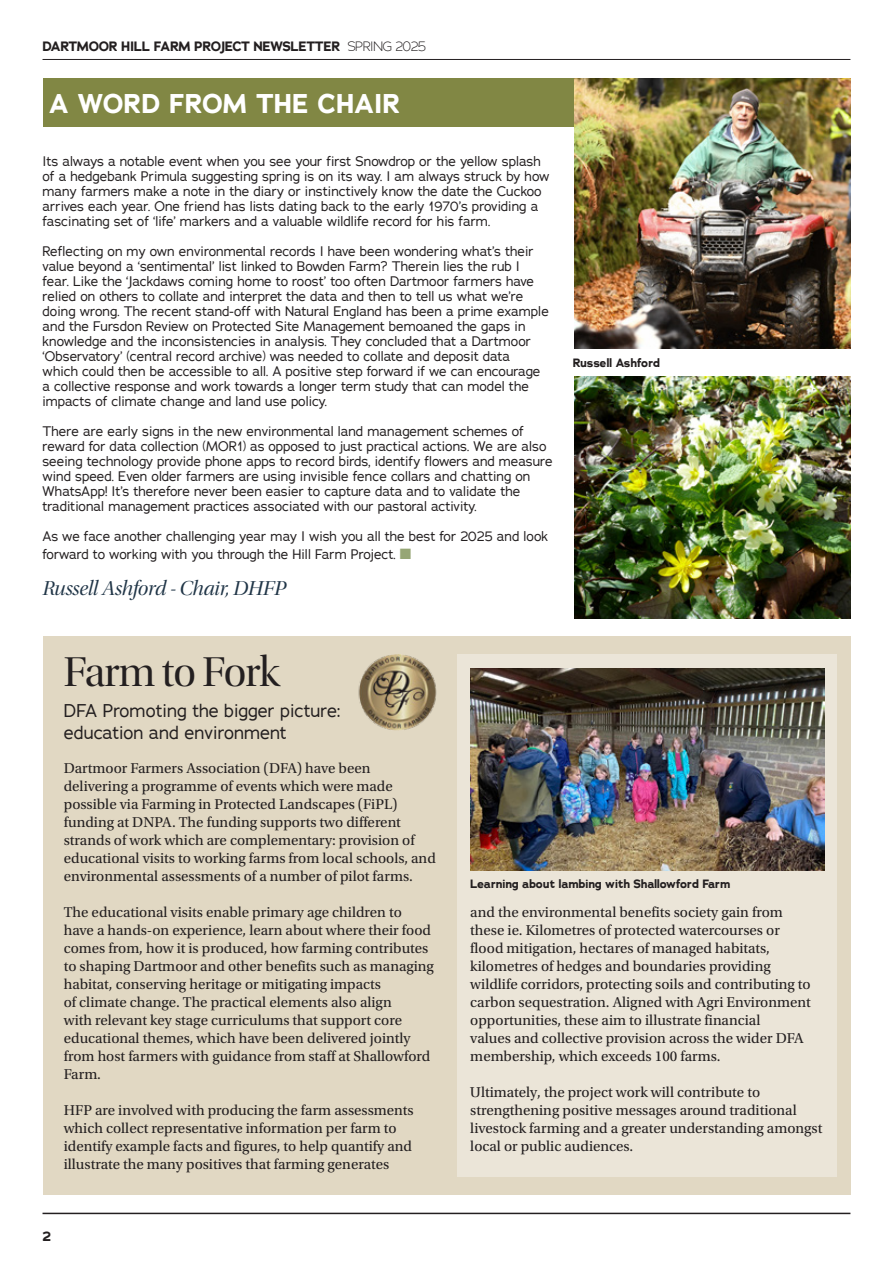
<style>
.page{position:relative;width:893px;height:1263px;background:#fff}
.page>*{position:absolute;margin:0;border:0;box-sizing:border-box;transform-origin:0 0}
.t1{font:43.5px "Utopia Std Disp";letter-spacing:-.025em;color:#231f20}
.t2{font:700 27px "Adrianna";color:#fff}
.t3{font:21px "Utopia Std Disp It";letter-spacing:-.01em;color:#203547}
.t4{font:18px "Adrianna";color:#231f20}
.t5{font:15px/18px "Utopia Std";color:#231f20}
.t6{font:13.5px/15px "Adrianna";color:#231f20}
.t7{font:700 13.5px "Adrianna";letter-spacing:-.03em;color:#231f20}
.t8{font:700 12px "Adrianna";letter-spacing:-.02em;color:#231f20}
.s1{font-weight:300}
.s2{color:#96a675}
</style>
<div class="page">
<div style="left:43px;top:637px;width:807px;height:558px;background:#e1d8c3"></div>
<div style="left:457px;top:654px;width:379px;height:523px;background:#ebe5d8"></div>
<div style="left:43px;top:79px;width:754px;height:48px;background:#818744"></div>
<img style="left:574px;top:79px;width:276px;height:270px">
<img style="left:574px;top:376px;width:276px;height:242px">
<img style="left:470px;top:668px;width:355px;height:203px">
<img style="left:358px;top:655px;width:79px;height:76px">
<hr style="left:43px;top:1213px;width:807px;height:1px;background:#231f20">
<hr style="left:43px;top:59px;width:807px;height:1px;background:#231f20">
<p class="t7" style="left:43px;top:38px;width:385px">DARTMOOR HILL FARM PROJECT NEWSLETTER <span class="s1">SPRING 2025</span></p>
<p class="t2" style="left:49px;top:86px;width:353px">A WORD FROM THE CHAIR</p>
<p class="t6" style="left:43px;top:153px;width:508px">Its always a notable event when you see your first Snowdrop or the yellow splash of a hedgebank Primula suggesting spring is on its way. I am always struck by how many farmers make a note in the diary or instinctively know the date the Cuckoo arrives each year. One friend has lists dating back to the early 1970’s providing a fascinating set of ‘life’ markers and a valuable wildlife record for his farm.</p>
<p class="t6" style="left:43px;top:243px;width:508px">Reflecting on my own environmental records I have been wondering what’s their value beyond a ‘sentimental’ list linked to Bowden Farm? Therein lies the rub I fear. Like the ‘Jackdaws coming home to roost’ too often Dartmoor farmers have relied on others to collate and interpret the data and then to tell us what we’re doing wrong. The recent stand-off with Natural England has been a prime example and the Fursdon Review on Protected Site Management bemoaned the gaps in knowledge and the inconsistencies in analysis. They concluded that a Dartmoor ‘Observatory’ (central record archive) was needed to collate and deposit data which could then be accessible to all. A positive step forward if we can encourage a collective response and work towards a longer term study that can model the impacts of climate change and land use policy.</p>
<p class="t6" style="left:43px;top:423px;width:512px">There are early signs in the new environmental land management schemes of reward for data collection (MOR1) as opposed to just practical actions. We are also seeing technology provide phone apps to record birds, identify flowers and measure wind speed. Even older farmers are using invisible fence collars and chatting on WhatsApp! It’s therefore never been easier to capture data and to validate the traditional management practices associated with our pastoral activity.</p>
<p class="t6" style="left:43px;top:527px;width:507px;line-height:18px">As we face another challenging year may I wish you all the best for 2025 and look forward to working with you through the Hill Farm Project. <span class="s2">■</span></p>
<p class="t3" style="left:43px;top:577px;width:245px">Russell Ashford - Chair, DHFP</p>
<p class="t8" style="left:573px;top:354px;width:89px">Russell Ashford</p>
<p class="t1" style="left:64px;top:649px;width:218px">Farm to Fork</p>
<p class="t4" style="left:64px;top:699px;width:278px">DFA Promoting the bigger picture:</p>
<p class="t4" style="left:64px;top:721px;width:224px">education and environment</p>
<p class="t5" style="left:64px;top:760px;width:374px">Dartmoor Farmers Association (DFA) have been delivering a programme of events which were made possible via Farming in Protected Landscapes (FiPL) funding at DNPA. The funding supports two different strands of work which are complementary: provision of educational visits to working farms from local schools, and environmental assessments of a number of pilot farms.</p>
<p class="t5" style="left:64px;top:904px;width:372px">The educational visits enable primary age children to have a hands-on experience, learn about where their food comes from, how it is produced, how farming contributes to shaping Dartmoor and other benefits such as managing habitat, conserving heritage or mitigating impacts<br>of climate change. The practical elements also align<br>with relevant key stage curriculums that support core educational themes, which have been delivered jointly from host farmers with guidance from staff at Shallowford Farm.</p>
<p class="t5" style="left:64px;top:1102px;width:351px">HFP are involved with producing the farm assessments which collect representative information per farm to identify example facts and figures, to help quantify and illustrate the many positives that farming generates</p>
<p class="t7" style="left:43px;top:1228px;width:10px">2</p>
<p class="t8" style="left:470px;top:876px;width:262px">Learning about lambing with Shallowford Farm</p>
<p class="t5" style="left:470px;top:903px;width:342px">and the environmental benefits society gain from these ie. Kilometres of protected watercourses or flood mitigation, hectares of managed habitats, kilometres of hedges and boundaries providing wildlife corridors, protecting soils and contributing to carbon sequestration. Aligned with Agri Environment opportunities, these aim to illustrate financial<br>values and collective provision across the wider DFA membership, which exceeds 100 farms.</p>
<p class="t5" style="left:470px;top:1083px;width:354px">Ultimately, the project work will contribute to strengthening positive messages around traditional livestock farming and a greater understanding amongst local or public audiences.</p>
</div>
